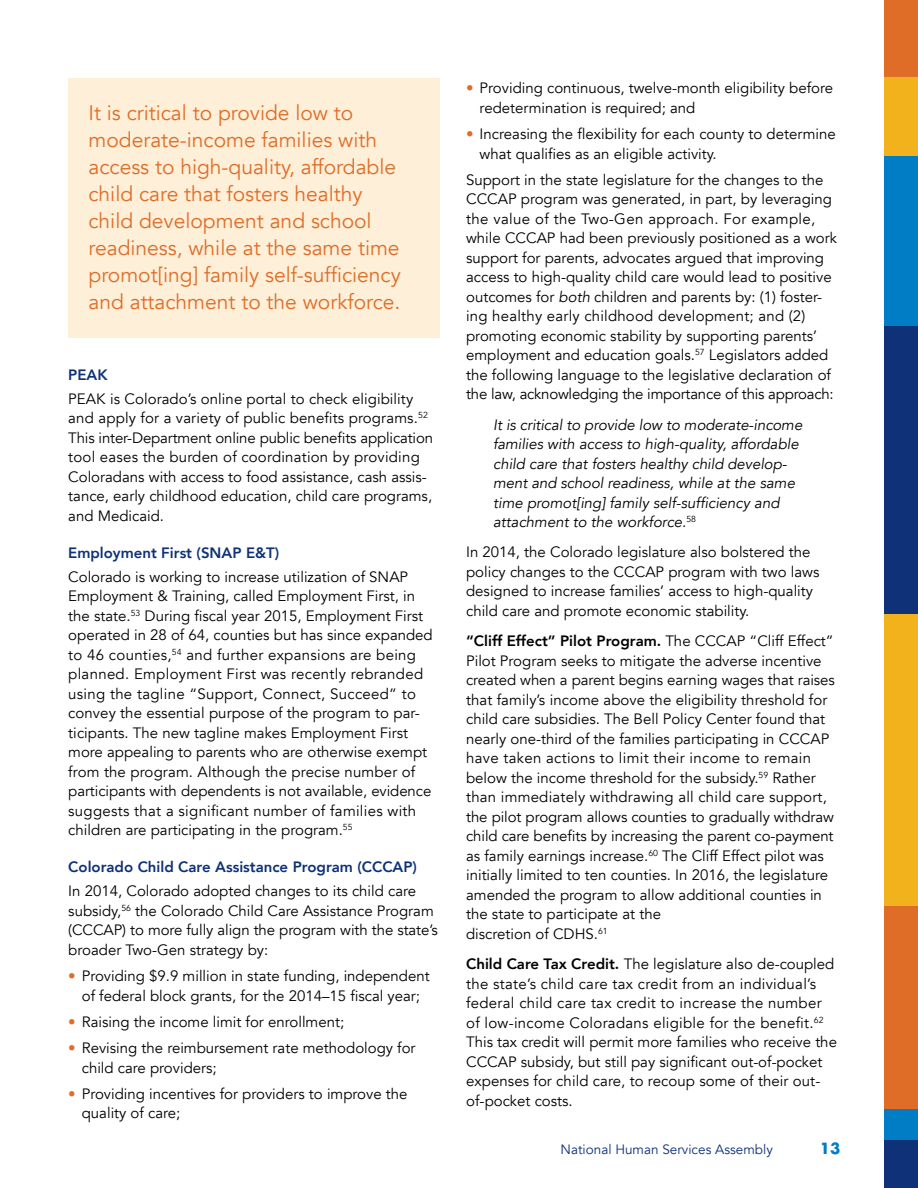
<style>
.page{position:relative;width:918px;height:1188px;background:#fff}
.page>*{position:absolute;margin:0;border:0;box-sizing:border-box;transform-origin:0 0}
.t1{font:21px/27px "Avenir";color:#df6d28}
.t2{font:15px/19.5px "Avenir";color:#000}
.t3{font:italic 15px/19.5px "Avenir";color:#000}
.t4{font:800 15px "Avenir";color:#0e3178}
.t5{font:700 15px "Futura";color:#007dc5}
.t6{font:13.5px "Avenir";color:#0e3178}
.s1{color:#df6d28}
.s2{font-style:italic}
.s3{font-weight:800}
</style>
<div class="page">
<div style="left:884px;top:77px;width:34px;height:80px;background:#f2b21c"></div>
<div style="left:884px;top:157px;width:34px;height:170px;background:#007dc5"></div>
<div style="left:884px;top:0;width:34px;height:77px;background:#df6d28"></div>
<div style="left:884px;top:327px;width:34px;height:426px;background:#0e3178"></div>
<div style="left:884px;top:615px;width:34px;height:319px;background:#f2b21c"></div>
<div style="left:884px;top:906px;width:34px;height:203px;background:#df6d28"></div>
<div style="left:884px;top:1109px;width:34px;height:31px;background:#007dc5"></div>
<div style="left:884px;top:1140px;width:34px;height:48px;background:#0e3178"></div>
<div style="left:68px;top:78px;width:372px;height:260px;background:#fdefd8"></div>
<p class="t1" style="left:89px;top:99px;width:314px">It is critical to provide low to moderate-income families with access to high-quality, affordable child care that fosters healthy child development and school readiness, while at the same time promot[ing] family self-sufficiency and attachment to the workforce.</p>
<p class="t4" style="left:68px;top:363px;width:41px">PEAK</p>
<p class="t2" style="left:68px;top:389px;width:366px">PEAK is Colorado’s online portal to check eligibility and apply for a variety of public benefits programs.<sup>52<br></sup>This inter-Department online public benefits application tool eases the burden of coordination by providing Coloradans with access to food assistance, cash assis&shy;tance, early childhood education, child care programs, and Medicaid.</p>
<p class="t4" style="left:68px;top:541px;width:213px">Employment First (SNAP E&amp;T)</p>
<p class="t2" style="left:68px;top:567px;width:366px">Colorado is working to increase utilization of SNAP Employment &amp; Training, called Employment First, in the state.<sup>53</sup> During fiscal year 2015, Employment First operated in 28 of 64, counties but has since expanded to 46 counties,<sup>54</sup> and further expansions are being planned. Employment First was recently rebranded using the tagline “Support, Connect, Succeed” to convey the essential purpose of the program to par&shy;ticipants. The new tagline makes Employment First more appealing to parents who are otherwise exempt from the program. Although the precise number of participants with dependents is not available, evidence suggests that a significant number of families with children are participating in the program.<sup>55</sup></p>
<p class="t4" style="left:68px;top:855px;width:350px">Colorado Child Care Assistance Program (CCCAP)</p>
<p class="t2" style="left:68px;top:882px;width:371px">In 2014, Colorado adopted changes to its child care subsidy,<sup>56</sup> the Colorado Child Care Assistance Program (CCCAP) to more fully align the program with the state’s broader Two-Gen strategy by:</p>
<p class="t2" style="left:68px;top:966px;width:363px;text-align:center"><span class="s1">•</span> Providing $9.9 million in state funding, independent of federal block grants, for the 2014–15 fiscal year;</p>
<p class="t2" style="left:68px;top:1012px;width:277px"><span class="s1">•</span> Raising the income limit for enrollment;</p>
<p class="t2" style="left:82px;top:1038px;width:335px;text-indent:-14px"><span class="s1">•</span> Revising the reimbursement rate methodology for child care providers;</p>
<p class="t2" style="left:82px;top:1084px;width:327px;text-indent:-14px"><span class="s1">•</span> Providing incentives for providers to improve the quality of care;</p>
<p class="t2" style="left:480px;top:79px;width:355px;text-indent:-14px"><span class="s1">•</span> Providing continuous, twelve-month eligibility before redetermination is required; and</p>
<p class="t2" style="left:480px;top:124px;width:358px;text-indent:-14px"><span class="s1">•</span> Increasing the flexibility for each county to determine what qualifies as an eligible activity.</p>
<p class="t2" style="left:466px;top:170px;width:372px">Support in the state legislature for the changes to the CCCAP program was generated, in part, by leveraging the value of the Two-Gen approach. For example, while CCCAP had been previously positioned as a work support for parents, advocates argued that improving access to high-quality child care would lead to positive outcomes for <span class="s2">both</span> children and parents by: (1) foster&shy;ing healthy early childhood development; and (2) promoting economic stability by supporting parents’ employment and education goals.<sup>57</sup> Legislators added the following language to the legislative declaration of the law, acknowledging the importance of this approach:</p>
<p class="t3" style="left:493px;top:415px;width:311px">It is critical to provide low to moderate-income families with access to high-quality, affordable child care that fosters healthy child develop&shy;ment and school readiness, while at the same time promot[ing] family self-sufficiency and attachment to the workforce.<sup>58</sup></p>
<p class="t2" style="left:466px;top:543px;width:355px">In 2014, the Colorado legislature also bolstered the policy changes to the CCCAP program with two laws designed to increase families’ access to high-quality child care and promote economic stability.</p>
<p class="t2" style="left:466px;top:632px;width:370px"><span class="s3">“Cliff Effect” Pilot Program.</span> The CCCAP “Cliff Effect” Pilot Program seeks to mitigate the adverse incentive created when a parent begins earning wages that raises that family’s income above the eligibility threshold for child care subsidies. The Bell Policy Center found that nearly one-third of the families participating in CCCAP have taken actions to limit their income to remain below the income threshold for the subsidy.<sup>59</sup> Rather than immediately withdrawing all child care support, the pilot program allows counties to gradually withdraw child care benefits by increasing the parent co-payment as family earnings increase.<sup>60</sup> The Cliff Effect pilot was initially limited to ten counties. In 2016, the legislature amended the program to allow additional counties in the state to participate at the<br>discretion of CDHS.<sup>61</sup></p>
<p class="t2" style="left:466px;top:954px;width:372px"><span class="s3">Child Care Tax Credit.</span> The legislature also de-coupled the state’s child care tax credit from an individual’s federal child care tax credit to increase the number of low-income Coloradans eligible for the benefit.<sup>62<br></sup>This tax credit will permit more families who receive the CCCAP subsidy, but still pay significant out-of-pocket expenses for child care, to recoup some of their out&shy;of-pocket costs.</p>
<p class="t6" style="left:561px;top:1141px;width:214px">National Human Services Assembly</p>
<p class="t5" style="left:820px;top:1138px;width:22px">13</p>
</div>
